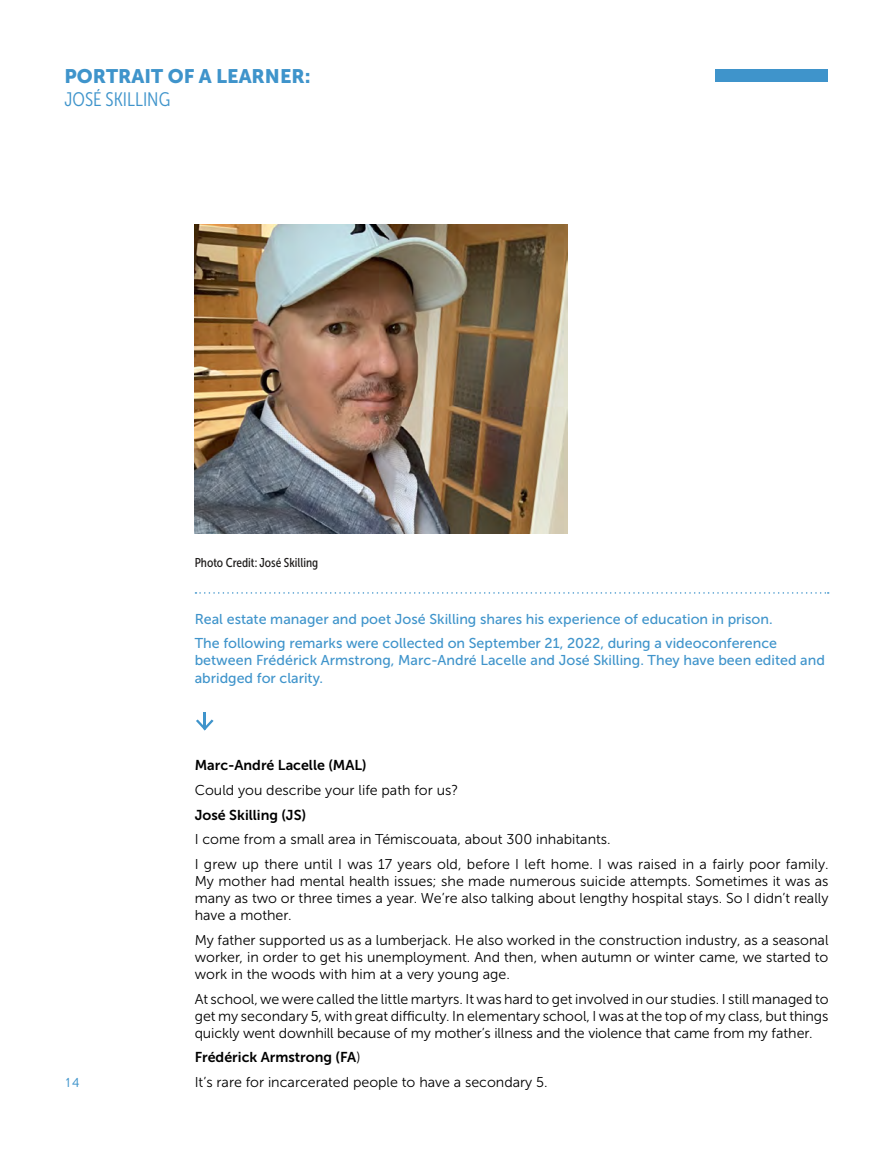
<style>
.page{position:relative;width:893px;height:1163px;background:#fff}
.page>*{position:absolute;margin:0;border:0;box-sizing:border-box;transform-origin:0 0}
.t1{font:19.5px "Museo Sans 900";color:#3f94cb}
.t2{font:19.5px "Museo Sans Cond 300";color:#3f94cb}
.t3{font:14.25px/17.1px "Museo Sans 300";color:#000;text-align:justify}
.t4{font:14.25px/24.6px "Museo Sans 500";color:#3f94cb}
.t5{font:14.25px "Museo Sans 700";color:#000}
.t6{font:300 13.5px "Folio Std";color:#3f94cb}
.t7{font:12.75px "Museo Sans Cond 500";color:#1e1c1b}
.s1{font-family:"Museo Sans 300"}
</style>
<div class="page">
<div style="left:715px;top:69px;width:113px;height:13px;background:#3f94cb"></div>
<img style="left:195px;top:224px;width:372px;height:309px">
<svg style="left:195px;top:592px;width:633px;height:1px"></svg>
<svg style="left:196px;top:719px;width:17px;height:11px"></svg>
<hr style="left:203px;top:712px;width:3px;height:16px;background:#3f94cb">
<h1 class="t1" style="left:64px;top:65px;width:248px">PORTRAIT OF A LEARNER:</h1>
<h1 class="t2" style="left:64px;top:89px;width:107px">JOSÉ SKILLING</h1>
<p class="t7" style="left:195px;top:555px;width:125px">Photo Credit : José Skilling</p>
<p class="t6" style="left:64px;top:1074px;width:17px">14</p>
<p class="t4" style="left:195px;top:606px;width:584px">Real estate manager and poet José Skilling shares his experience of education in prison.<br>The following remarks were collected on September 21, 2022, during a videoconference</p>
<p class="t4" style="left:195px;top:652px;width:631px;line-height:17.1px">between Frédérick Armstrong, Marc-André Lacelle and José Skilling. They have been edited and abridged for clarity.</p>
<p class="t5" style="left:195px;top:757px;width:173px">Marc-André Lacelle (MAL)</p>
<p class="t3" style="left:195px;top:781px;width:265px">Could you describe your life path for us ?</p>
<p class="t5" style="left:195px;top:806px;width:113px">José Skilling (JS)</p>
<p class="t3" style="left:195px;top:827px;width:635px;line-height:24.6px">I come from a small area in Témiscouata, about 300 inhabitants.<br>I grew up there until I was 17 years old, before I left home. I was raised in a fairly poor family.</p>
<p class="t3" style="left:195px;top:872px;width:635px">My mother had mental health issues; she made numerous suicide attempts. Sometimes it was as many as two or three times a year. We’re also talking about lengthy hospital stays. So I didn’t really have a mother.</p>
<p class="t3" style="left:195px;top:931px;width:635px">My father supported us as a lumberjack. He also worked in the construction industry, as a seasonal worker, in order to get his unemployment. And then, when autumn or winter came, we started to work in the woods with him at a very young age.</p>
<p class="t3" style="left:195px;top:990px;width:635px">At school, we were called the little martyrs. It was hard to get involved in our studies. I still managed to get my secondary 5, with great difficulty. In elementary school, I was at the top of my class, but things quickly went downhill because of my mother’s illness and the violence that came from my father.</p>
<p class="t5" style="left:195px;top:1049px;width:167px">Frédérick Armstrong (FA<span class="s1">)</span></p>
<p class="t3" style="left:195px;top:1073px;width:354px">It’s rare for incarcerated people to have a secondary 5.</p>
</div>
